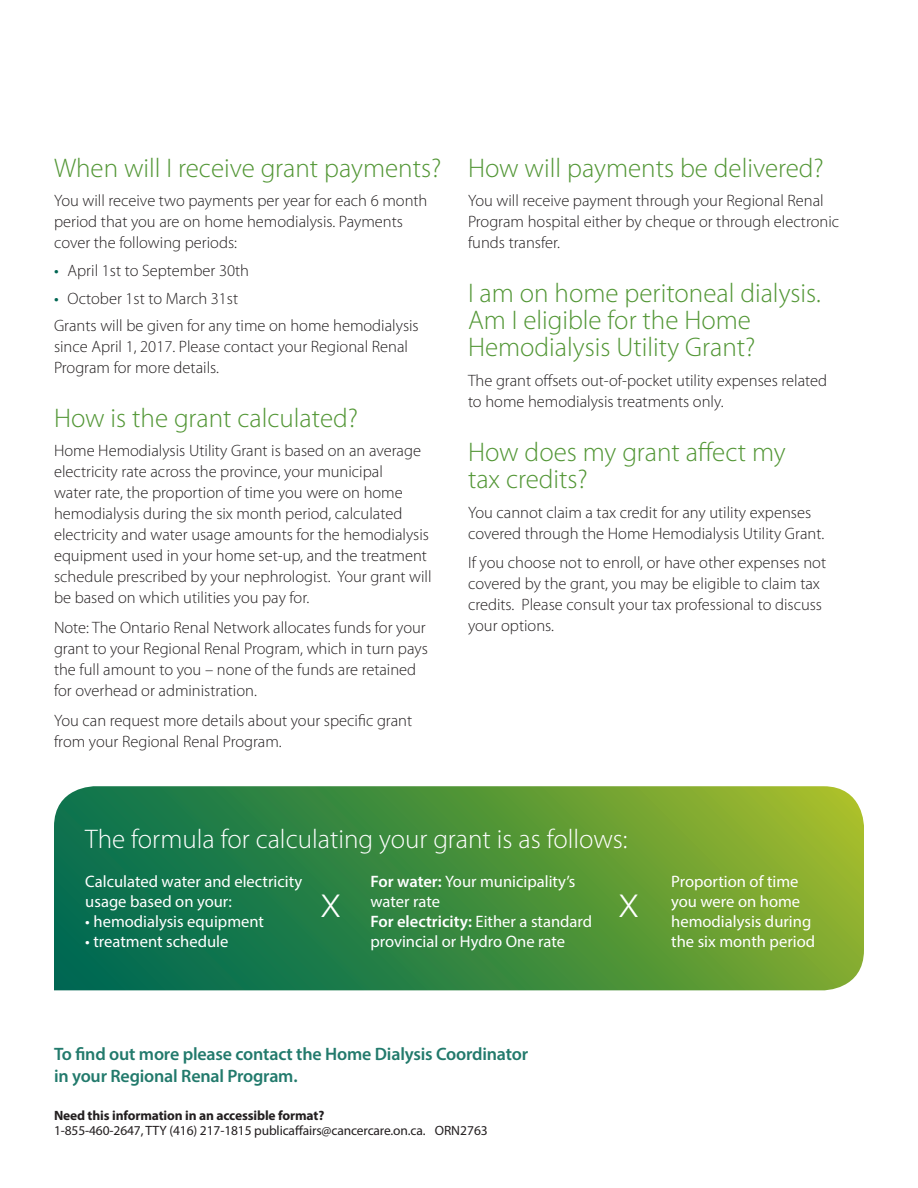
<style>
.page{position:relative;width:918px;height:1188px;background:#fff}
.page>*{position:absolute;margin:0;border:0;box-sizing:border-box;transform-origin:0 0}
.t1{font:300 46.8px "Myriad Pro";color:#fff}
.t2{font:300 27px/27px "Myriad Pro";color:#529635}
.t3{font:300 27px "Myriad Pro";color:#fff}
.t4{font:600 18px/21.9px "Myriad Pro";letter-spacing:-.01em;color:#227a6c}
.t5{font:16.65px/20px "Myriad Pro";color:#fff}
.t6{font:300 16.5px/21px "Myriad Pro";color:#231f20}
.t7{font:13.5px/15px "Myriad Pro";letter-spacing:-.01em;color:#231f20}
.s1{font-weight:400;color:#006653}
.s2{font-weight:600}
.s3{font-weight:700}
</style>
<div class="page">
<svg style="left:54px;top:786px;width:810px;height:204px;background:#468e3f"></svg>
<p class="t2" style="left:54px;top:155px;width:389px">When will I receive grant payments?</p>
<p class="t6" style="left:54px;top:191px;width:375px">You will receive two payments per year for each 6 month period that you are on home hemodialysis. Payments cover the following periods:</p>
<p class="t6" style="left:54px;top:261px;width:197px"><span class="s1">•</span> April 1st to September 30th</p>
<p class="t6" style="left:54px;top:289px;width:186px"><span class="s1">•</span> October 1st to March 31st</p>
<p class="t6" style="left:54px;top:315px;width:366px">Grants will be given for any time on home hemodialysis since April 1, 2017. Please contact your Regional Renal<br>Program for more details.</p>
<p class="t2" style="left:54px;top:405px;width:306px">How is the grant calculated?</p>
<p class="t6" style="left:54px;top:441px;width:379px">Home Hemodialysis Utility Grant is based on an average electricity rate across the province, your municipal<br>water rate, the proportion of time you were on home hemodialysis during the six month period, calculated electricity and water usage amounts for the hemodialysis equipment used in your home set-up, and the treatment schedule prescribed by your nephrologist. Your grant will be based on which utilities you pay for.</p>
<p class="t6" style="left:54px;top:617px;width:375px">Note: The Ontario Renal Network allocates funds for your grant to your Regional Renal Program, which in turn pays the full amount to you – none of the funds are retained for overhead or administration.</p>
<p class="t6" style="left:54px;top:710px;width:360px">You can request more details about your specific grant from your Regional Renal Program.</p>
<p class="t2" style="left:468px;top:155px;width:357px">How will payments be delivered?</p>
<p class="t6" style="left:468px;top:191px;width:373px">You will receive payment through your Regional Renal<br>Program hospital either by cheque or through electronic funds transfer.</p>
<p class="t2" style="left:468px;top:280px;width:354px">I am on home peritoneal dialysis.<br>Am I eligible for the Home<br>Hemodialysis Utility Grant?</p>
<p class="t6" style="left:468px;top:370px;width:361px">The grant offsets out-of-pocket utility expenses related to home hemodialysis treatments only.</p>
<p class="t2" style="left:468px;top:439px;width:319px">How does my grant affect my tax credits?</p>
<p class="t6" style="left:468px;top:502px;width:358px">You cannot claim a tax credit for any utility expenses covered through the Home Hemodialysis Utility Grant.</p>
<p class="t6" style="left:468px;top:553px;width:360px">If you choose not to enroll, or have other expenses not covered by the grant, you may be eligible to claim tax credits. Please consult your tax professional to discuss your options.</p>
<p class="t3" style="left:85px;top:824px;width:544px">The formula for calculating your grant is as follows:</p>
<p class="t5" style="left:85px;top:871px;width:218px">Calculated water and electricity usage based on your:</p>
<p class="t5" style="left:85px;top:911px;width:180px">• hemodialysis equipment</p>
<p class="t5" style="left:85px;top:931px;width:145px">• treatment schedule</p>
<p class="t5" style="left:370px;top:871px;width:223px"><span class="s2">For water:</span> Your municipality’s water rate<br><span class="s2">For electricity:</span> Either a standard provincial or Hydro One rate</p>
<p class="t5" style="left:671px;top:871px;width:145px">Proportion of time you were on home hemodialysis during the six month period</p>
<p class="t1" style="left:321px;top:876px;width:22px">x</p>
<p class="t1" style="left:619px;top:876px;width:22px">x</p>
<p class="t4" style="left:54px;top:1043px;width:476px">To find out more please contact the Home Dialysis Coordinator in your Regional Renal Program.</p>
<p class="t7" style="left:54px;top:1107px;width:435px"><span class="s3">Need this information in an accessible format?<br></span>1-855-460-2647, TTY (416) 217-1815 publicaffairs@cancercare.on.ca. ORN2763</p>
</div>
